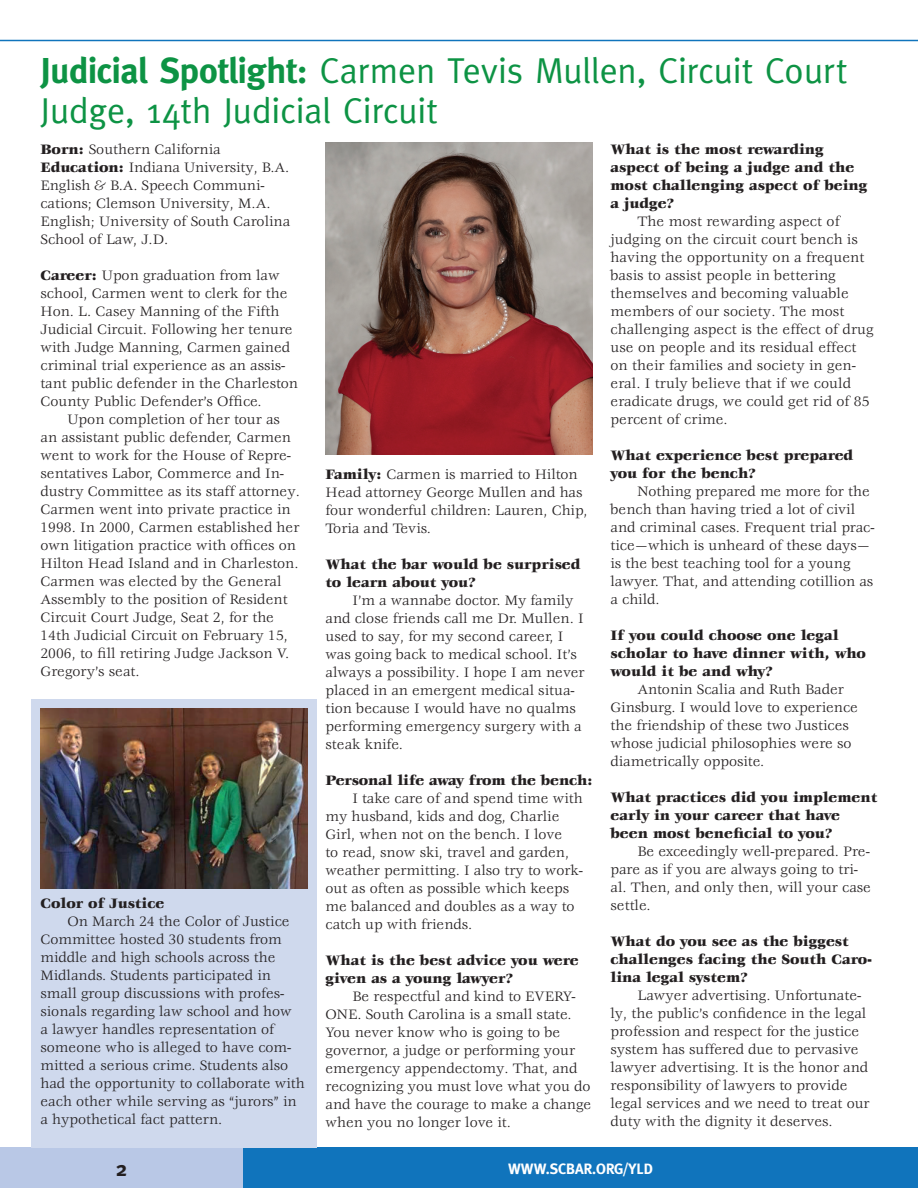
<style>
.page{position:relative;width:918px;height:1188px;background:#fff}
.page>*{position:absolute;margin:0;border:0;box-sizing:border-box;transform-origin:0 0}
.t1{font:36px/40.2px "Meta";letter-spacing:-.005em;color:#0d9344}
.t2{font:700 21px "Meta";color:#231f20}
.t3{font:15px/18px "Veljovic";color:#231f20}
.t4{font:900 15px/18px "Veljovic";color:#231f20}
.t5{font:700 15px "Meta";color:#fff}
.s1{font-weight:700}
.s2{font-weight:900}
</style>
<div class="page">
<div style="left:0;top:1148px;width:243px;height:40px;background:#b9c8e6"></div>
<hr style="left:0;top:40px;width:918px;height:1px;background:#1074bc">
<div style="left:243px;top:1148px;width:675px;height:40px;background:#1074bc"></div>
<img style="left:326px;top:143px;width:266px;height:311px">
<div style="left:31px;top:699px;width:285px;height:449px;background:#cfd9ed"></div>
<img style="left:41px;top:708px;width:266px;height:181px">
<p class="t1" style="left:40px;top:50px;width:809px"><span class="s1">Judicial Spotlight:</span> Carmen Tevis Mullen, Circuit Court<br>Judge, 14th Judicial Circuit</p>
<p class="t3" style="left:40px;top:141px;width:182px"><span class="s2">Born:</span> Southern California</p>
<p class="t3" style="left:40px;top:159px;width:251px"><span class="s2">Education:</span> Indiana University, B.A.<br>English &amp; B.A. Speech Communi&shy;cations; Clemson University, M.A.<br>English; University of South Carolina<br>School of Law, J.D.</p>
<p class="t3" style="left:40px;top:267px;width:259px"><span class="s2">Career:</span> Upon graduation from law school, Carmen went to clerk for the Hon. L. Casey Manning of the Fifth Judicial Circuit. Following her tenure with Judge Manning, Carmen gained criminal trial experience as an assis&shy;tant public defender in the Charleston County Public Defender’s Office.</p>
<p class="t3" style="left:40px;top:411px;width:261px;text-indent:27px">Upon completion of her tour as an assistant public defender, Carmen went to work for the House of Repre&shy;sentatives Labor, Commerce and In&shy;dustry Committee as its staff attorney.<br>Carmen went into private practice in 1998. In 2000, Carmen established her own litigation practice with offices on Hilton Head Island and in Charleston.<br>Carmen was elected by the General Assembly to the position of Resident Circuit Court Judge, Seat 2, for the 14th Judicial Circuit on February 15, 2006, to fill retiring Judge Jackson V.<br>Gregory’s seat.</p>
<p class="t4" style="left:40px;top:895px;width:125px">Color of Justice</p>
<p class="t3" style="left:40px;top:913px;width:266px;text-indent:27px">On March 24 the Color of Justice Committee hosted 30 students from middle and high schools across the Midlands. Students participated in small group discussions with profes&shy;sionals regarding law school and how<br>a lawyer handles representation of someone who is alleged to have com&shy;mitted a serious crime. Students also had the opportunity to collaborate with each other while serving as “jurors” in a hypothetical fact pattern.</p>
<p class="t3" style="left:326px;top:466px;width:264px"><span class="s2">Family:</span> Carmen is married to Hilton<br>Head attorney George Mullen and has four wonderful children: Lauren, Chip,<br>Toria and Tevis.</p>
<p class="t4" style="left:326px;top:556px;width:256px">What the bar would be surprised to learn about you?</p>
<p class="t3" style="left:326px;top:592px;width:261px;text-indent:27px">I’m a wannabe doctor. My family and close friends call me Dr. Mullen. I used to say, for my second career, I was going back to medical school. It’s always a possibility. I hope I am never placed in an emergent medical situa&shy;tion because I would have no qualms performing emergency surgery with a steak knife.</p>
<p class="t4" style="left:326px;top:772px;width:268px">Personal life away from the bench:</p>
<p class="t3" style="left:326px;top:790px;width:259px;text-indent:27px">I take care of and spend time with my husband, kids and dog, Charlie Girl, when not on the bench. I love<br>to read, snow ski, travel and garden, weather permitting. I also try to work&shy;out as often as possible which keeps me balanced and doubles as a way to catch up with friends.</p>
<p class="t4" style="left:326px;top:952px;width:255px">What is the best advice you were given as a young lawyer?</p>
<p class="t3" style="left:326px;top:988px;width:267px;text-indent:27px">Be respectful and kind to EVERY-ONE. South Carolina is a small state.<br>You never know who is going to be governor, a judge or performing your emergency appendectomy. That, and recognizing you must love what you do and have the courage to make a change when you no longer love it.</p>
<p class="t4" style="left:610px;top:141px;width:258px">What is the most rewarding aspect of being a judge and the most challenging aspect of being a judge?</p>
<p class="t3" style="left:610px;top:213px;width:265px;text-indent:27px">The most rewarding aspect of judging on the circuit court bench is having the opportunity on a frequent basis to assist people in bettering themselves and becoming valuable members of our society. The most challenging aspect is the effect of drug use on people and its residual effect on their families and society in gen&shy;eral. I truly believe that if we could eradicate drugs, we could get rid of 85 percent of crime.</p>
<p class="t4" style="left:610px;top:447px;width:244px">What experience best prepared you for the bench?</p>
<p class="t3" style="left:610px;top:483px;width:266px;text-indent:27px">Nothing prepared me more for the bench than having tried a lot of civil and criminal cases. Frequent trial prac&shy;tice—which is unheard of these days— is the best teaching tool for a young lawyer. That, and attending cotillion as a child.</p>
<p class="t4" style="left:610px;top:627px;width:257px">If you could choose one legal scholar to have dinner with, who would it be and why?</p>
<p class="t3" style="left:610px;top:681px;width:249px;text-indent:27px">Antonin Scalia and Ruth Bader Ginsburg. I would love to experience the friendship of these two Justices whose judicial philosophies were so diametrically opposite.</p>
<p class="t4" style="left:610px;top:789px;width:268px">What practices did you implement early in your career that have been most beneficial to you?</p>
<p class="t3" style="left:610px;top:843px;width:262px;text-indent:27px">Be exceedingly well-prepared. Pre&shy;pare as if you are always going to tri&shy;al. Then, and only then, will your case settle.</p>
<p class="t4" style="left:610px;top:933px;width:263px">What do you see as the biggest challenges facing the South Caro&shy;lina legal system?</p>
<p class="t3" style="left:610px;top:987px;width:261px;text-indent:27px">Lawyer advertising. Unfortunate&shy;ly, the public’s confidence in the legal profession and respect for the justice system has suffered due to pervasive lawyer advertising. It is the honor and responsibility of lawyers to provide legal services and we need to treat our duty with the dignity it deserves.</p>
<p class="t2" style="left:116px;top:1156px;width:13px">2</p>
<p class="t5" style="left:508px;top:1160px;width:146px">WWW.SCBAR.ORG/YLD</p>
</div>
